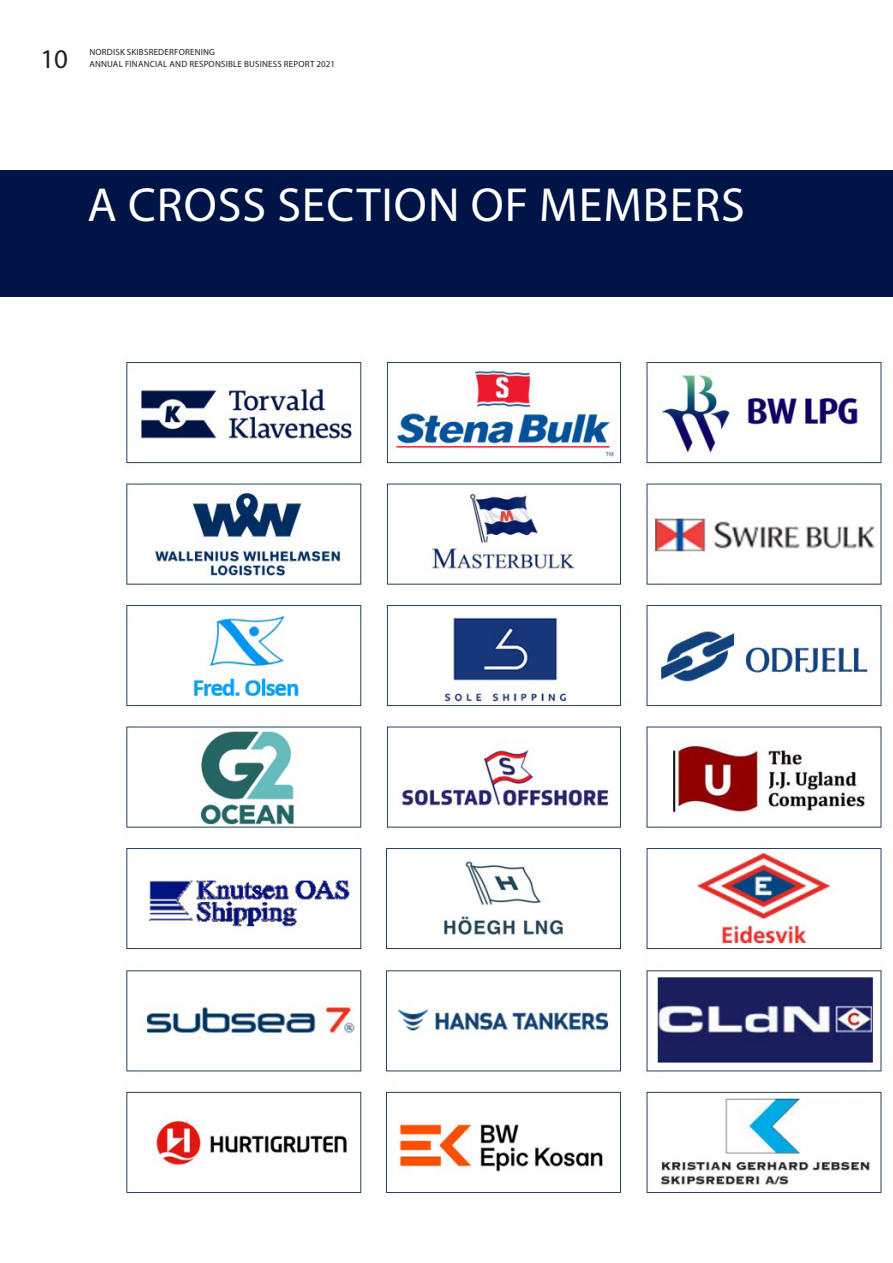
<style>
.page{position:relative;width:893px;height:1263px;background:#fff}
.page>*{position:absolute;margin:0;border:0;box-sizing:border-box;transform-origin:0 0}
._02-Tittel_regnskap{font:48px "Myriad Pro";letter-spacing:.02em;color:#fff}
._00-Paginering{font:27px "Myriad Pro";color:#231f20}
._00-Dokumentinfo{font:9px "Myriad Pro";letter-spacing:.02em;color:#231f20}
</style>
<div class="page">
<div style="left:0;top:170px;width:893px;height:127px;background:#001447"></div>
<img style="left:123px;top:362px;width:762px;height:832px">
<p class="_00-Paginering" style="left:40px;top:43px;width:29px">10</p>
<p class="_00-Dokumentinfo" style="left:89px;top:47px;width:127px">NORDISK SKIBSREDERFORENING</p>
<p class="_00-Dokumentinfo" style="left:89px;top:59px;width:247px">ANNUAL FINANCIAL AND RESPONSIBLE BUSINESS REPORT 2021</p>
<p class="_02-Tittel_regnskap" style="left:88px;top:175px;width:659px">A CROSS SECTION OF MEMBERS</p>
</div>
